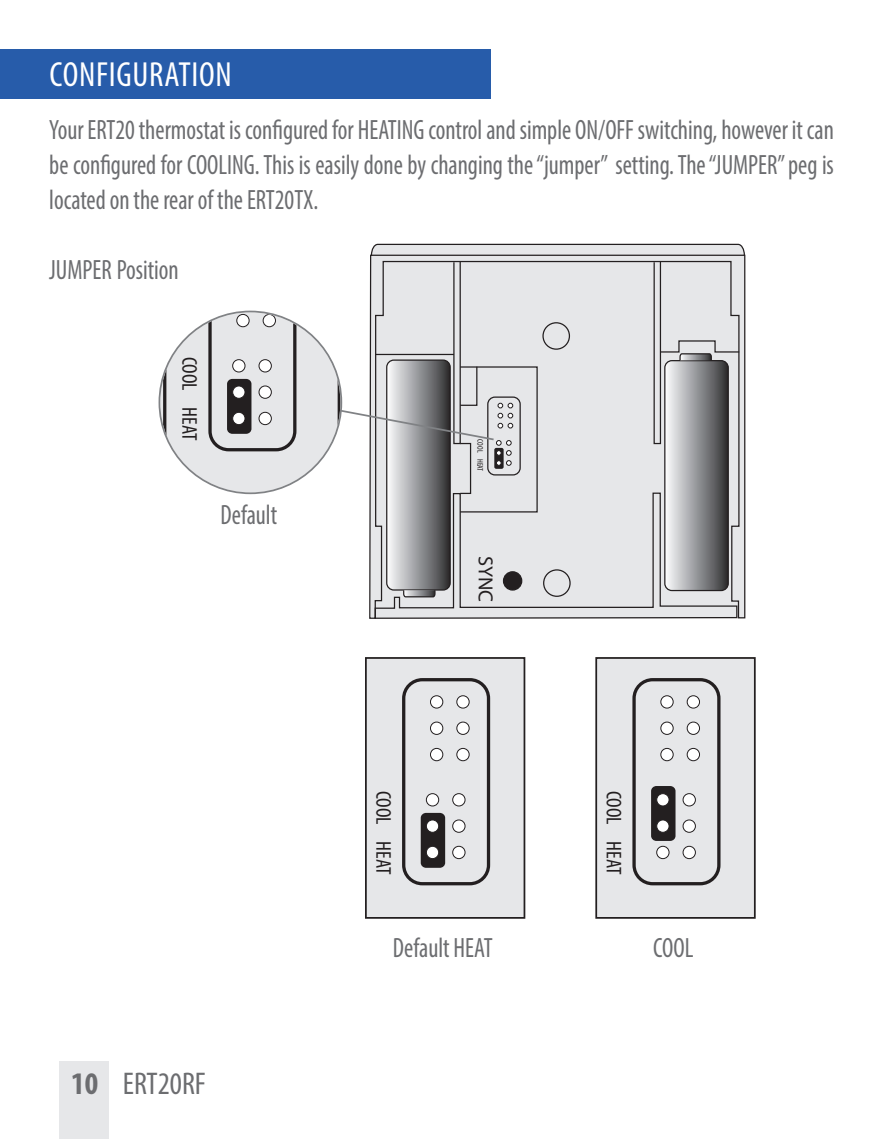
<style>
.page{position:relative;width:883px;height:1139px;background:#fff}
.page>*{position:absolute;margin:0;border:0;box-sizing:border-box;transform-origin:0 0}
.t1{font:condensed 35px "Myriad Pro";letter-spacing:.02em;color:#fff}
.t2{font:condensed 31.5px "Myriad Pro";color:#6c6d70}
.t3{font:condensed 28px/35px "Myriad Pro";color:#6c6d70;text-align:justify;scale:.9 1}
.t4{font:condensed 21.35px "Myriad Pro";color:#231f20}
.t5{font:20.3px "Myriad Pro";color:#231f20}
.t6{font:condensed 8.05px "Myriad Pro";color:#231f20}
.s1{font-weight:700}
</style>
<div class="page">
<div style="left:0;top:49px;width:490px;height:50px;background:#275caa"></div>
<svg style="left:369px;top:256px;width:376px;height:363px;background:#dadbdd"></svg>
<svg style="left:374px;top:492px;width:363px;height:127px;background:#d9dadc"></svg>
<div style="left:453px;top:261px;width:7px;height:183px;border:1px solid #231f20"></div>
<div style="left:653px;top:261px;width:7px;height:183px;border:1px solid #231f20"></div>
<div style="left:459px;top:366px;width:78px;height:146px;border:1px solid #231f20"></div>
<div style="left:487px;top:396px;width:33px;height:79px;border:1px solid #231f20;border-radius:7px"></div>
<div style="left:459px;top:443px;width:12px;height:51px;border:1px solid #231f20"></div>
<div style="left:386px;top:360px;width:64px;height:230px;background:linear-gradient(to right,#feffff,#353538);border-radius:7px"></div>
<div style="left:386px;top:359px;width:64px;height:231px;border:1px solid #231f20;border-radius:7px"></div>
<svg style="left:402px;top:589px;width:34px;height:9px"></svg>
<div style="left:664px;top:361px;width:63px;height:229px;background:linear-gradient(to right,#feffff,#353639);border-radius:7px"></div>
<div style="left:663px;top:360px;width:65px;height:231px;border:1px solid #231f20;border-radius:7px"></div>
<svg style="left:658px;top:340px;width:82px;height:21px;background:#bfbfc1"></svg>
<div style="left:542px;top:322px;width:27px;height:28px;border:1px solid #231f20;border-radius:50%"></div>
<div style="left:542px;top:569px;width:28px;height:28px;border:1px solid #231f20;border-radius:50%"></div>
<div style="left:503px;top:572px;width:18px;height:18px;background:#231f20;border-radius:50%"></div>
<div style="left:502px;top:571px;width:20px;height:19px;border:1px solid #231f20;border-radius:50%"></div>
<svg style="left:370px;top:243px;width:375px;height:13px;background:#c1c1c2"></svg>
<svg style="left:163px;top:312px;width:349px;height:180px"></svg>
<div style="left:237px;top:314px;width:12px;height:13px;background:#fff;border-radius:50%"></div>
<div style="left:236px;top:314px;width:13px;height:13px;border:1px solid #231f20;border-radius:50%"></div>
<div style="left:263px;top:314px;width:12px;height:13px;background:#fff;border-radius:50%"></div>
<div style="left:262px;top:314px;width:14px;height:13px;border:1px solid #231f20;border-radius:50%"></div>
<div style="left:227px;top:379px;width:24px;height:55px;background:#231f20;border-radius:5px"></div>
<div style="left:232px;top:360px;width:13px;height:12px;background:#fff;border-radius:50%"></div>
<div style="left:232px;top:359px;width:13px;height:13px;border:1px solid #231f20;border-radius:50%"></div>
<div style="left:259px;top:360px;width:12px;height:12px;background:#fff;border-radius:50%"></div>
<div style="left:258px;top:359px;width:14px;height:13px;border:1px solid #231f20;border-radius:50%"></div>
<div style="left:232px;top:386px;width:13px;height:12px;background:#fff;border-radius:50%"></div>
<div style="left:232px;top:385px;width:13px;height:14px;border:1px solid #231f20;border-radius:50%"></div>
<div style="left:259px;top:386px;width:12px;height:12px;background:#fff;border-radius:50%"></div>
<div style="left:258px;top:385px;width:14px;height:14px;border:1px solid #231f20;border-radius:50%"></div>
<div style="left:232px;top:412px;width:13px;height:12px;background:#fff;border-radius:50%"></div>
<div style="left:232px;top:412px;width:13px;height:13px;border:1px solid #231f20;border-radius:50%"></div>
<div style="left:259px;top:412px;width:12px;height:12px;background:#fff;border-radius:50%"></div>
<div style="left:258px;top:412px;width:14px;height:13px;border:1px solid #231f20;border-radius:50%"></div>
<div style="left:158px;top:311px;width:184px;height:183px;border:4px solid #808285;border-radius:50%"></div>
<div style="left:368px;top:660px;width:154px;height:255px;background:#e6e7e9"></div>
<div style="left:402px;top:678px;width:88px;height:207px;border:3px solid #231f20;border-radius:19px"></div>
<div style="left:430px;top:696px;width:12px;height:12px;background:#fff;border-radius:50%"></div>
<div style="left:430px;top:695px;width:13px;height:13px;border:1px solid #231f20;border-radius:50%"></div>
<div style="left:456px;top:696px;width:13px;height:12px;background:#fff;border-radius:50%"></div>
<div style="left:456px;top:695px;width:13px;height:13px;border:1px solid #231f20;border-radius:50%"></div>
<div style="left:430px;top:722px;width:12px;height:12px;background:#fff;border-radius:50%"></div>
<div style="left:430px;top:721px;width:13px;height:14px;border:1px solid #231f20;border-radius:50%"></div>
<div style="left:456px;top:722px;width:13px;height:12px;background:#fff;border-radius:50%"></div>
<div style="left:456px;top:721px;width:13px;height:14px;border:1px solid #231f20;border-radius:50%"></div>
<div style="left:430px;top:748px;width:12px;height:12px;background:#fff;border-radius:50%"></div>
<div style="left:430px;top:748px;width:13px;height:13px;border:1px solid #231f20;border-radius:50%"></div>
<div style="left:456px;top:748px;width:13px;height:12px;background:#fff;border-radius:50%"></div>
<div style="left:456px;top:748px;width:13px;height:13px;border:1px solid #231f20;border-radius:50%"></div>
<div style="left:420px;top:813px;width:25px;height:55px;background:#231f20;border-radius:5px"></div>
<svg style="left:426px;top:793px;width:12px;height:13px"></svg>
<div style="left:425px;top:793px;width:14px;height:13px;border:1px solid #231f20;border-radius:50%"></div>
<div style="left:452px;top:793px;width:13px;height:13px;background:#fff;border-radius:50%"></div>
<div style="left:452px;top:793px;width:13px;height:13px;border:1px solid #231f20;border-radius:50%"></div>
<svg style="left:426px;top:820px;width:12px;height:12px"></svg>
<div style="left:425px;top:819px;width:14px;height:14px;border:1px solid #231f20;border-radius:50%"></div>
<div style="left:452px;top:820px;width:13px;height:12px;background:#fff;border-radius:50%"></div>
<div style="left:452px;top:819px;width:13px;height:14px;border:1px solid #231f20;border-radius:50%"></div>
<div style="left:426px;top:846px;width:12px;height:12px;background:#fff;border-radius:50%"></div>
<div style="left:425px;top:845px;width:14px;height:14px;border:1px solid #231f20;border-radius:50%"></div>
<svg style="left:452px;top:846px;width:13px;height:12px"></svg>
<div style="left:452px;top:845px;width:13px;height:14px;border:1px solid #231f20;border-radius:50%"></div>
<div style="left:365px;top:657px;width:160px;height:261px;border:2px solid #231f20"></div>
<div style="left:598px;top:660px;width:154px;height:255px;background:#e6e7e9"></div>
<div style="left:632px;top:678px;width:88px;height:207px;border:3px solid #231f20;border-radius:19px"></div>
<div style="left:660px;top:696px;width:12px;height:12px;background:#fff;border-radius:50%"></div>
<div style="left:660px;top:695px;width:13px;height:13px;border:1px solid #231f20;border-radius:50%"></div>
<div style="left:686px;top:696px;width:13px;height:12px;background:#fff;border-radius:50%"></div>
<div style="left:686px;top:695px;width:13px;height:13px;border:1px solid #231f20;border-radius:50%"></div>
<div style="left:660px;top:722px;width:12px;height:12px;background:#fff;border-radius:50%"></div>
<div style="left:660px;top:721px;width:13px;height:14px;border:1px solid #231f20;border-radius:50%"></div>
<svg style="left:686px;top:722px;width:13px;height:12px"></svg>
<div style="left:686px;top:721px;width:13px;height:14px;border:1px solid #231f20;border-radius:50%"></div>
<div style="left:660px;top:748px;width:12px;height:12px;background:#fff;border-radius:50%"></div>
<div style="left:660px;top:748px;width:13px;height:13px;border:1px solid #231f20;border-radius:50%"></div>
<div style="left:686px;top:748px;width:13px;height:12px;background:#fff;border-radius:50%"></div>
<div style="left:686px;top:748px;width:13px;height:13px;border:1px solid #231f20;border-radius:50%"></div>
<div style="left:650px;top:786px;width:25px;height:55px;background:#231f20;border-radius:5px"></div>
<svg style="left:656px;top:793px;width:12px;height:13px"></svg>
<div style="left:655px;top:793px;width:14px;height:13px;border:1px solid #231f20;border-radius:50%"></div>
<div style="left:682px;top:793px;width:13px;height:13px;background:#fff;border-radius:50%"></div>
<div style="left:682px;top:793px;width:13px;height:13px;border:1px solid #231f20;border-radius:50%"></div>
<svg style="left:656px;top:820px;width:12px;height:12px"></svg>
<div style="left:655px;top:819px;width:14px;height:14px;border:1px solid #231f20;border-radius:50%"></div>
<div style="left:682px;top:820px;width:13px;height:12px;background:#fff;border-radius:50%"></div>
<div style="left:682px;top:819px;width:13px;height:14px;border:1px solid #231f20;border-radius:50%"></div>
<svg style="left:656px;top:846px;width:12px;height:12px"></svg>
<div style="left:655px;top:845px;width:14px;height:14px;border:1px solid #231f20;border-radius:50%"></div>
<svg style="left:682px;top:846px;width:13px;height:12px"></svg>
<div style="left:682px;top:845px;width:13px;height:14px;border:1px solid #231f20;border-radius:50%"></div>
<div style="left:595px;top:657px;width:160px;height:261px;border:2px solid #231f20"></div>
<div style="left:59px;top:1061px;width:50px;height:78px;background:#e6e7e9"></div>
<p class="t1" style="left:50px;top:62px;width:183px">CONFIGURATION</p>
<p class="t3" style="left:49px;top:114px;width:872px">Your ERT20 thermostat is configured for HEATING control and simple ON/OFF switching, however it can be configured for COOLING. This is easily done by changing the “jumper” setting. The “JUMPER” peg is located on the rear of the ERT20TX.</p>
<p class="t3" style="left:49px;top:254px;width:145px">JUMPER Position</p>
<p class="t4" style="left:202px;top:357px;width:85px;rotate:90deg">COOL HEAT</p>
<p class="t3" style="left:220px;top:499px;width:65px">Default</p>
<p class="t2" style="left:71px;top:1072px;width:136px"><span class="s1">10</span> ERT20RF</p>
<p class="t6" style="left:484px;top:439px;width:33px;rotate:90deg">COOL HEAT</p>
<p class="t5" style="left:497px;top:556px;width:48px;rotate:90deg">SYNC</p>
<p class="t4" style="left:396px;top:790px;width:85px;rotate:90deg">COOL HEAT</p>
<p class="t4" style="left:626px;top:790px;width:85px;rotate:90deg">COOL HEAT</p>
<p class="t3" style="left:392px;top:932px;width:112px">Default HEAT</p>
<p class="t3" style="left:652px;top:932px;width:46px">COOL</p>
</div>
